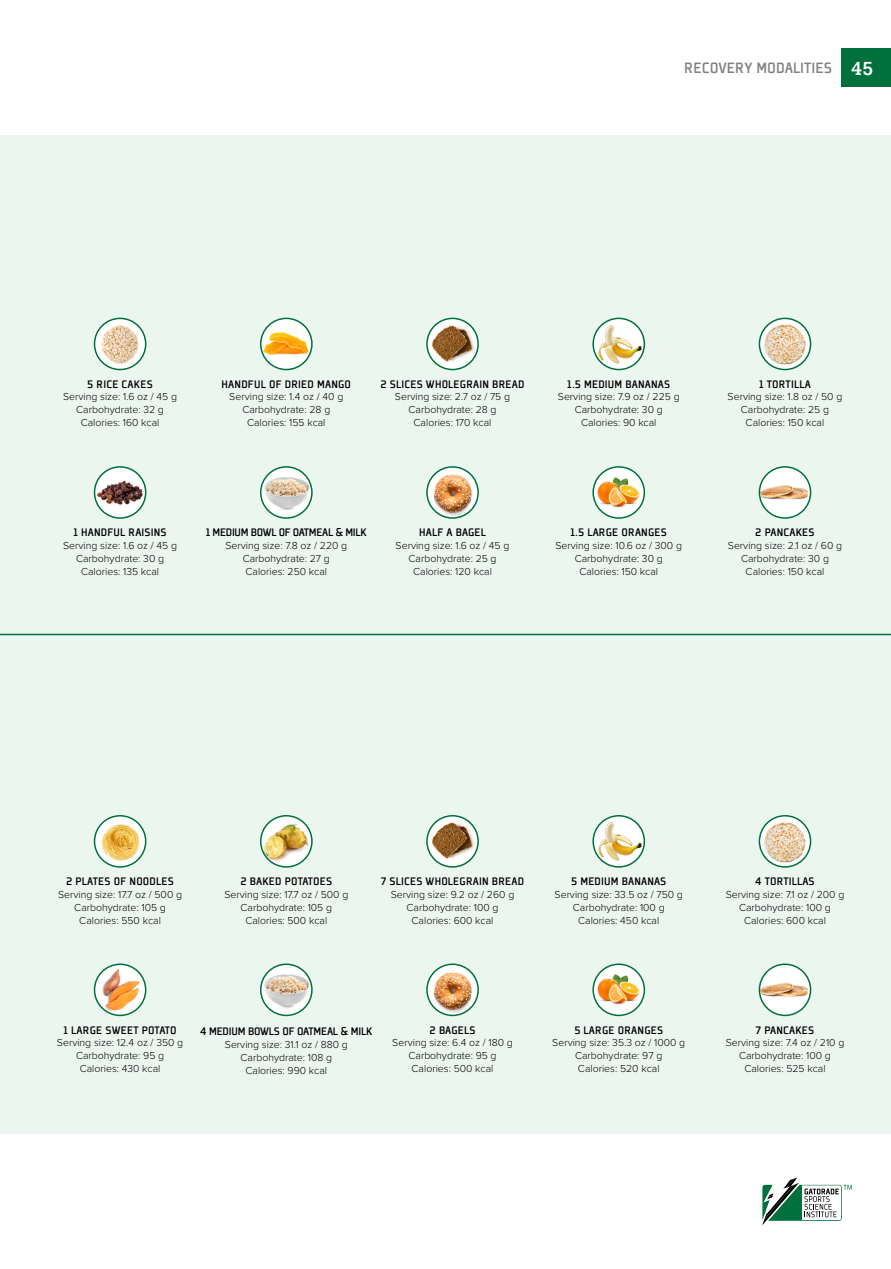
<style>
.page{position:relative;width:891px;height:1269px;background:#fff}
.page>*{position:absolute;margin:0;border:0;box-sizing:border-box;transform-origin:0 0}
.t1{font:700 19.5px "Gatorade";color:#fff}
.t2{font:500 16.5px "Plexes Pro";color:#808285}
.t3{font:500 12px "Plexes Pro";letter-spacing:.015em;color:#000}
.t4{font:500 12px "Plexes Pro";letter-spacing:-.015em;color:#000}
.t5{font:500 12px "Plexes Pro";letter-spacing:-.025em;color:#000}
.t6{font:300 10.5px/13px "Proxima Nova";color:#000;text-align:center}
</style>
<div class="page">
<div style="left:0;top:135px;width:891px;height:999px;background:#ecf6f0"></div>
<svg style="left:762px;top:1178px;width:90px;height:47px"></svg>
<div style="left:841px;top:48px;width:50px;height:39px;background:#00703c"></div>
<svg style="left:95px;top:318px;width:51px;height:52px"></svg>
<img style="left:99px;top:323px;width:42px;height:41px">
<div style="left:94px;top:318px;width:52px;height:52px;border:2px solid #00703c;border-radius:50%"></div>
<svg style="left:95px;top:816px;width:51px;height:51px"></svg>
<img style="left:98px;top:821px;width:44px;height:44px">
<div style="left:94px;top:815px;width:52px;height:53px;border:2px solid #00703c;border-radius:50%"></div>
<svg style="left:95px;top:467px;width:51px;height:51px"></svg>
<img style="left:95px;top:474px;width:51px;height:38px">
<div style="left:94px;top:466px;width:52px;height:53px;border:2px solid #00703c;border-radius:50%"></div>
<img style="left:95px;top:964px;width:51px;height:51px;border-radius:26px">
<div style="left:94px;top:964px;width:52px;height:52px;border:2px solid #00703c;border-radius:50%"></div>
<svg style="left:261px;top:318px;width:51px;height:52px"></svg>
<img style="left:261px;top:327px;width:50px;height:34px">
<div style="left:260px;top:318px;width:53px;height:52px;border:2px solid #00703c;border-radius:50%"></div>
<img style="left:263px;top:819px;width:47px;height:46px">
<div style="left:260px;top:815px;width:53px;height:53px;border:2px solid #00703c;border-radius:50%"></div>
<img style="left:261px;top:467px;width:51px;height:49px">
<div style="left:260px;top:466px;width:53px;height:53px;border:2px solid #00703c;border-radius:50%"></div>
<svg style="left:427px;top:318px;width:51px;height:52px"></svg>
<img style="left:428px;top:321px;width:50px;height:43px">
<div style="left:426px;top:318px;width:53px;height:52px;border:2px solid #00703c;border-radius:50%"></div>
<img style="left:429px;top:470px;width:48px;height:46px">
<div style="left:426px;top:466px;width:53px;height:53px;border:2px solid #00703c;border-radius:50%"></div>
<img style="left:595px;top:322px;width:49px;height:44px">
<div style="left:592px;top:318px;width:53px;height:52px;border:2px solid #00703c;border-radius:50%"></div>
<svg style="left:593px;top:467px;width:51px;height:51px"></svg>
<img style="left:595px;top:470px;width:49px;height:41px">
<div style="left:592px;top:466px;width:53px;height:53px;border:2px solid #00703c;border-radius:50%"></div>
<svg style="left:759px;top:318px;width:52px;height:52px"></svg>
<img style="left:763px;top:323px;width:44px;height:43px">
<div style="left:759px;top:318px;width:52px;height:52px;border:2px solid #00703c;border-radius:50%"></div>
<div style="left:759px;top:964px;width:52px;height:51px;background:#fff;border-radius:50%"></div>
<img style="left:759px;top:976px;width:52px;height:28px">
<div style="left:759px;top:964px;width:52px;height:52px;border:2px solid #00703c;border-radius:50%"></div>
<hr style="left:0;top:634px;width:891px;height:1px;background:#00703c">
<div style="left:759px;top:467px;width:52px;height:51px;background:#fff;border-radius:50%"></div>
<img style="left:759px;top:479px;width:52px;height:27px">
<div style="left:759px;top:466px;width:52px;height:53px;border:2px solid #00703c;border-radius:50%"></div>
<svg style="left:427px;top:816px;width:51px;height:51px"></svg>
<img style="left:427px;top:819px;width:51px;height:42px">
<div style="left:426px;top:815px;width:53px;height:53px;border:2px solid #00703c;border-radius:50%"></div>
<img style="left:261px;top:964px;width:50px;height:49px">
<div style="left:260px;top:964px;width:53px;height:52px;border:2px solid #00703c;border-radius:50%"></div>
<svg style="left:593px;top:816px;width:51px;height:51px"></svg>
<img style="left:593px;top:820px;width:51px;height:43px">
<div style="left:592px;top:815px;width:53px;height:53px;border:2px solid #00703c;border-radius:50%"></div>
<div style="left:593px;top:964px;width:51px;height:51px;background:#fff;border-radius:50%"></div>
<img style="left:595px;top:968px;width:49px;height:40px">
<div style="left:592px;top:964px;width:53px;height:52px;border:2px solid #00703c;border-radius:50%"></div>
<img style="left:429px;top:967px;width:48px;height:48px">
<div style="left:426px;top:964px;width:53px;height:52px;border:2px solid #00703c;border-radius:50%"></div>
<svg style="left:759px;top:816px;width:52px;height:51px"></svg>
<img style="left:763px;top:820px;width:44px;height:43px">
<div style="left:759px;top:815px;width:52px;height:53px;border:2px solid #00703c;border-radius:50%"></div>
<h2 class="t2" style="left:684px;top:58px;width:149px">RECOVERY MODALITIES</h2>
<h1 class="t1" style="left:851px;top:57px;width:23px">45</h1>
<p class="t3" style="left:87px;top:377px;width:67px">5 RICE CAKES</p>
<p class="t6" style="left:63px;top:391px;width:115px">Serving size: 1.6 oz / 45 g<br>Carbohydrate: 32 g<br>Calories: 160 kcal</p>
<p class="t3" style="left:222px;top:377px;width:131px">HANDFUL OF DRIED MANGO</p>
<p class="t6" style="left:229px;top:391px;width:116px">Serving size: 1.4 oz / 40 g<br>Carbohydrate: 28 g<br>Calories: 155 kcal</p>
<p class="t3" style="left:380px;top:377px;width:146px">2 SLICES WHOLEGRAIN BREAD</p>
<p class="t6" style="left:395px;top:391px;width:117px">Serving size: 2.7 oz / 75 g<br>Carbohydrate: 28 g<br>Calories: 170 kcal</p>
<p class="t3" style="left:567px;top:377px;width:104px">1.5 MEDIUM BANANAS</p>
<p class="t6" style="left:558px;top:391px;width:123px">Serving size: 7.9 oz / 225 g<br>Carbohydrate: 30 g<br>Calories: 90 kcal</p>
<p class="t3" style="left:73px;top:526px;width:95px">1 HANDFUL RAISINS</p>
<p class="t6" style="left:63px;top:539px;width:115px">Serving size: 1.6 oz / 45 g<br>Carbohydrate: 30 g<br>Calories: 135 kcal</p>
<p class="t5" style="left:206px;top:526px;width:162px">1 MEDIUM BOWL OF OATMEAL &amp; MILK</p>
<p class="t6" style="left:225px;top:539px;width:123px">Serving size: 7.8 oz / 220 g<br>Carbohydrate: 27 g<br>Calories: 250 kcal</p>
<p class="t3" style="left:419px;top:526px;width:68px">HALF A BAGEL</p>
<p class="t6" style="left:396px;top:539px;width:115px">Serving size: 1.6 oz / 45 g<br>Carbohydrate: 25 g<br>Calories: 120 kcal</p>
<p class="t3" style="left:571px;top:526px;width:98px">1.5 LARGE ORANGES</p>
<p class="t6" style="left:556px;top:539px;width:128px">Serving size: 10.6 oz / 300 g<br>Carbohydrate: 30 g<br>Calories: 150 kcal</p>
<p class="t3" style="left:759px;top:377px;width:53px">1 TORTILLA</p>
<p class="t6" style="left:728px;top:391px;width:116px">Serving size: 1.8 oz / 50 g<br>Carbohydrate: 25 g<br>Calories: 150 kcal</p>
<p class="t3" style="left:755px;top:526px;width:61px">2 PANCAKES</p>
<p class="t6" style="left:728px;top:539px;width:116px">Serving size: 2.1 oz / 60 g<br>Carbohydrate: 30 g<br>Calories: 150 kcal</p>
<p class="t3" style="left:66px;top:875px;width:109px">2 PLATES OF NOODLES</p>
<p class="t6" style="left:58px;top:888px;width:125px">Serving size: 17.7 oz / 500 g<br>Carbohydrate: 105 g<br>Calories: 550 kcal</p>
<p class="t3" style="left:240px;top:875px;width:93px">2 BAKED POTATOES</p>
<p class="t6" style="left:224px;top:888px;width:125px">Serving size: 17.7 oz / 500 g<br>Carbohydrate: 105 g<br>Calories: 500 kcal</p>
<p class="t3" style="left:381px;top:875px;width:145px">7 SLICES WHOLEGRAIN BREAD</p>
<p class="t6" style="left:391px;top:888px;width:125px">Serving size: 9.2 oz / 260 g<br>Carbohydrate: 100 g<br>Calories: 600 kcal</p>
<p class="t3" style="left:571px;top:875px;width:97px">5 MEDIUM BANANAS</p>
<p class="t6" style="left:555px;top:888px;width:130px">Serving size: 33.5 oz / 750 g<br>Carbohydrate: 100 g<br>Calories: 450 kcal</p>
<p class="t3" style="left:64px;top:1023px;width:115px">1 LARGE SWEET POTATO</p>
<p class="t6" style="left:57px;top:1036px;width:128px">Serving size: 12.4 oz / 350 g<br>Carbohydrate: 95 g<br>Calories: 430 kcal</p>
<p class="t4" style="left:200px;top:1025px;width:174px">4 MEDIUM BOWLS OF OATMEAL &amp; MILK</p>
<p class="t6" style="left:225px;top:1038px;width:124px">Serving size: 31.1 oz / 880 g<br>Carbohydrate: 108 g<br>Calories: 990 kcal</p>
<p class="t3" style="left:430px;top:1023px;width:47px">2 BAGELS</p>
<p class="t6" style="left:392px;top:1036px;width:122px">Serving size: 6.4 oz / 180 g<br>Carbohydrate: 95 g<br>Calories: 500 kcal</p>
<p class="t3" style="left:574px;top:1023px;width:90px">5 LARGE ORANGES</p>
<p class="t6" style="left:552px;top:1036px;width:134px">Serving size: 35.3 oz / 1000 g<br>Carbohydrate: 97 g<br>Calories: 520 kcal</p>
<p class="t3" style="left:755px;top:875px;width:61px">4 TORTILLAS</p>
<p class="t6" style="left:726px;top:888px;width:120px">Serving size: 7.1 oz / 200 g<br>Carbohydrate: 100 g<br>Calories: 600 kcal</p>
<p class="t3" style="left:756px;top:1023px;width:60px">7 PANCAKES</p>
<p class="t6" style="left:726px;top:1036px;width:120px">Serving size: 7.4 oz / 210 g<br>Carbohydrate: 100 g<br>Calories: 525 kcal</p>
</div>
